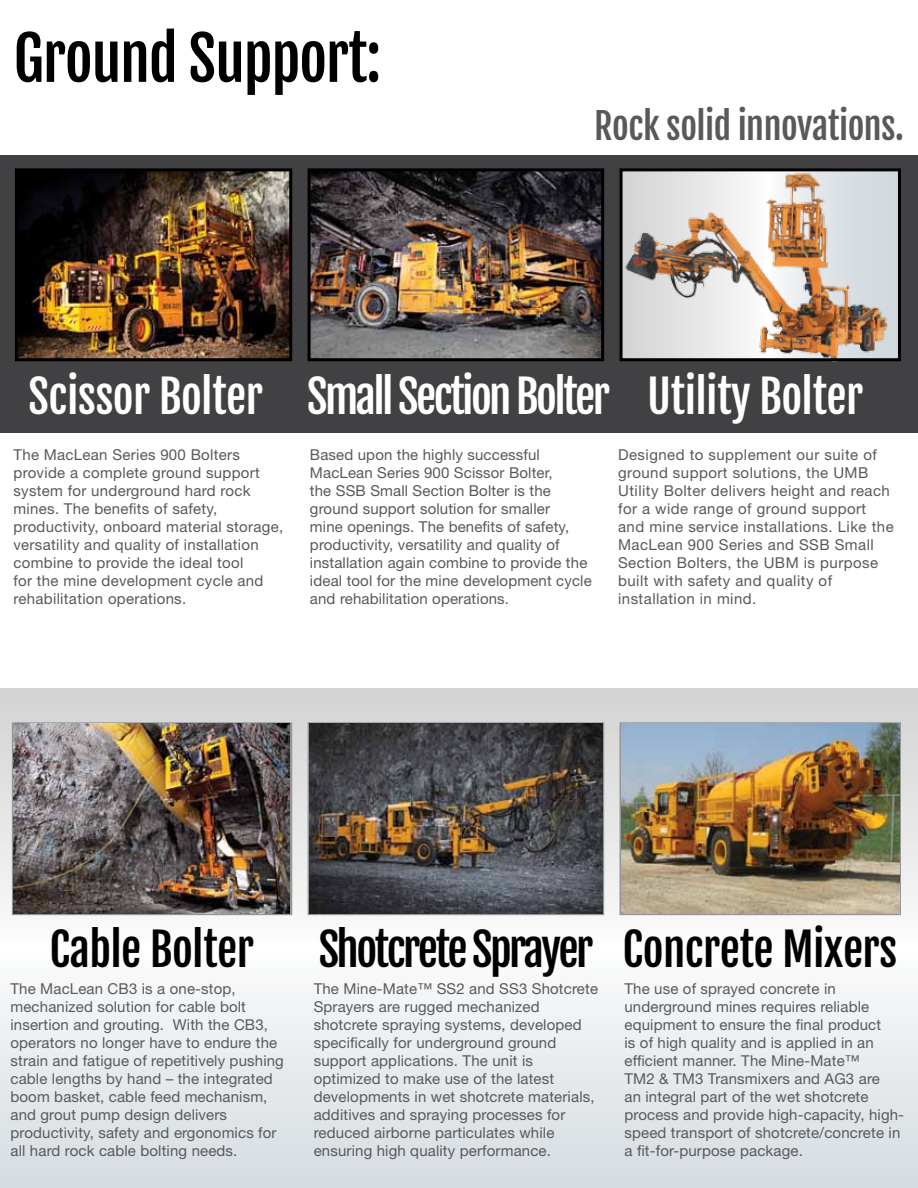
<style>
.page{position:relative;width:918px;height:1188px;background:#fff}
.page>*{position:absolute;margin:0;border:0;box-sizing:border-box;transform-origin:0 0}
.t1{font:60px "Fjalla One";letter-spacing:-.02em;color:#000}
.t2{font:45px "Fjalla One";letter-spacing:-.015em;color:#fff}
.t3{font:45px "Fjalla One";letter-spacing:-.015em;color:#000}
.t4{font:45px "Fjalla One";letter-spacing:-.06em;color:#fff}
.t5{font:45px "Fjalla One";letter-spacing:-.06em;color:#000}
.t6{font:36px "Fjalla One";letter-spacing:-.015em;color:#58595b}
.t7{font:15px/18px "Helvetica Neue LT Std";letter-spacing:.01em;color:#58595b}
.t8{font:15px/18px "Helvetica Neue LT Std";letter-spacing:.03em;color:#58595b}
</style>
<div class="page">
<svg style="left:0;top:688px;width:918px;height:500px"></svg>
<div style="left:0;top:155px;width:918px;height:278px;background:#414042"></div>
<img style="left:19px;top:172px;width:269px;height:185px">
<img style="left:312px;top:172px;width:288px;height:185px">
<div style="left:15px;top:168px;width:277px;height:193px;border:3px solid #000"></div>
<div style="left:308px;top:168px;width:296px;height:193px;border:3px solid #000"></div>
<img style="left:624px;top:172px;width:273px;height:185px">
<div style="left:620px;top:168px;width:281px;height:193px;border:3px solid #000"></div>
<div style="left:12px;top:722px;width:280px;height:193px;border:3px solid #939598"></div>
<div style="left:308px;top:722px;width:296px;height:193px;border:3px solid #939598"></div>
<div style="left:620px;top:722px;width:281px;height:193px;border:3px solid #939598"></div>
<img style="left:13px;top:724px;width:276px;height:190px">
<img style="left:309px;top:724px;width:294px;height:190px">
<img style="left:621px;top:724px;width:278px;height:190px">
<h1 class="t1" style="left:14px;top:21px;width:369px">ground Support:</h1>
<h2 class="t6" style="left:594px;top:104px;width:311px">Rock solid innovations.</h2>
<h3 class="t2" style="left:28px;top:369px;width:236px">Scissor Bolter</h3>
<p class="t7" style="left:14px;top:445px;width:271px">The MacLean Series 900 Bolters provide a complete ground support system for underground hard rock mines. The benefits of safety, productivity, onboard material storage, versatility and quality of installation combine to provide the ideal tool<br>for the mine development cycle and rehabilitation operations.</p>
<h3 class="t4" style="left:307px;top:369px;width:305px">Small Section Bolter</h3>
<p class="t7" style="left:310px;top:446px;width:283px">Based upon the highly successful MacLean Series 900 Scissor Bolter,<br>the SSB Small Section Bolter is the ground support solution for smaller<br>mine openings. The benefits of safety, productivity, versatility and quality of installation again combine to provide the ideal tool for the mine development cycle and rehabilitation operations.</p>
<h3 class="t2" style="left:647px;top:369px;width:218px">Utility Bolter</h3>
<p class="t8" style="left:618px;top:446px;width:277px">Designed to supplement our suite of ground support solutions, the UMB Utility Bolter delivers height and reach for a wide range of ground support and mine service installations. Like the MacLean 900 Series and SSB Small Section Bolters, the UBM is purpose built with safety and quality of installation in mind.</p>
<h3 class="t3" style="left:50px;top:922px;width:206px">Cable Bolter</h3>
<p class="t7" style="left:10px;top:979px;width:275px">The MacLean CB3 is a one-stop, mechanized solution for cable bolt insertion and grouting. With the CB3, operators no longer have to endure the strain and fatigue of repetitively pushing cable lengths by hand – the integrated boom basket, cable feed mechanism, and grout pump design delivers productivity, safety and ergonomics for all hard rock cable bolting needs.</p>
<h3 class="t5" style="left:318px;top:922px;width:277px">Shotcrete Sprayer</h3>
<p class="t7" style="left:314px;top:979px;width:286px">The Mine-Mate™ SS2 and SS3 Shotcrete Sprayers are rugged mechanized shotcrete spraying systems, developed specifically for underground ground support applications. The unit is optimized to make use of the latest developments in wet shotcrete materials, additives and spraying processes for reduced airborne particulates while ensuring high quality performance.</p>
<h3 class="t3" style="left:623px;top:922px;width:276px">Concrete mixers</h3>
<p class="t7" style="left:624px;top:979px;width:281px">The use of sprayed concrete in underground mines requires reliable equipment to ensure the final product<br>is of high quality and is applied in an efficient manner. The Mine-Mate™<br>TM2 &amp; TM3 Transmixers and AG3 are<br>an integral part of the wet shotcrete process and provide high-capacity, high&shy;speed transport of shotcrete/concrete in a fit-for-purpose package.</p>
</div>
